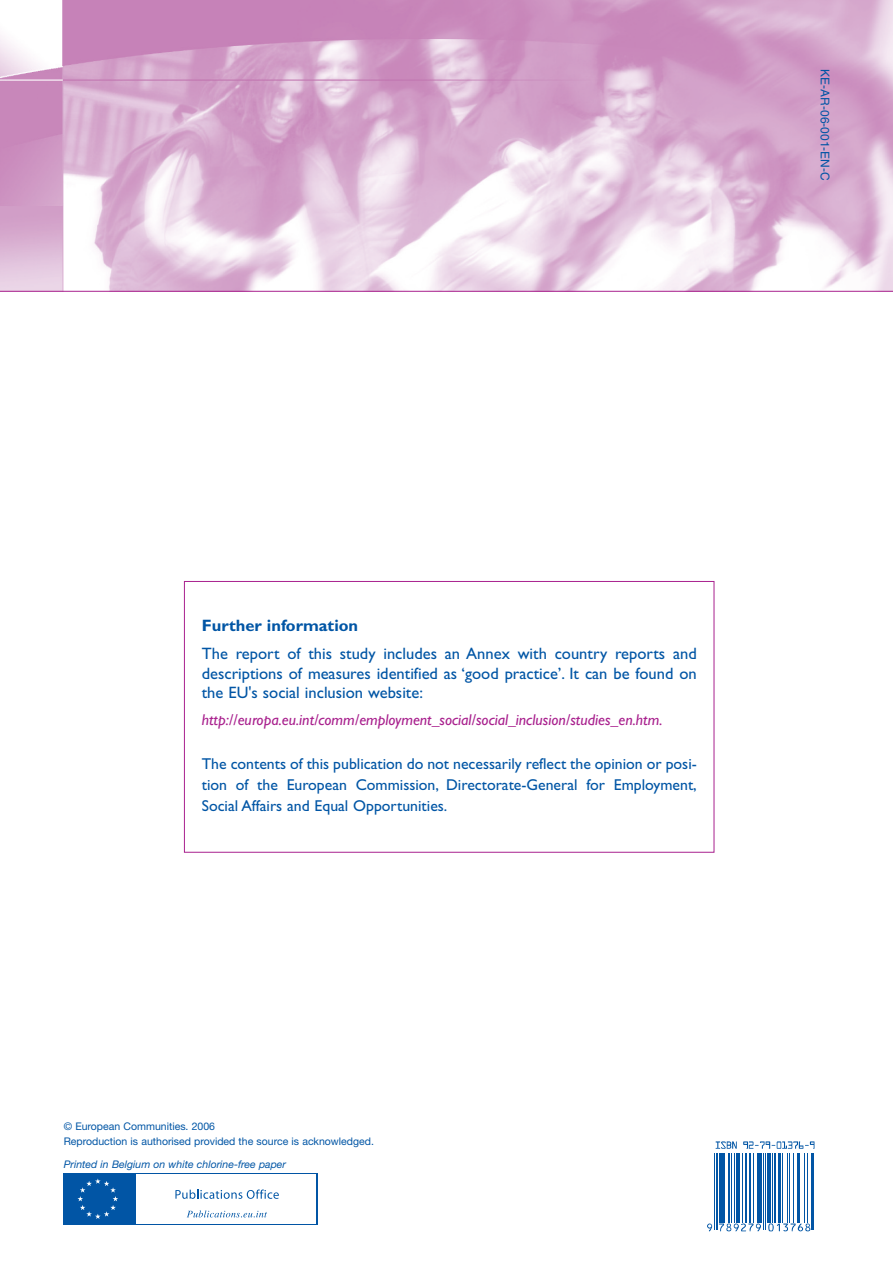
<style>
.page{position:relative;width:893px;height:1263px;background:#fff}
.page>*{position:absolute;margin:0;border:0;box-sizing:border-box;transform-origin:0 0}
.t1{font:16.5px/19.8px "Gill Sans";color:#0155a5;text-align:justify}
.t2{font:700 16.5px "Gill Sans";color:#0155a5}
.t3{font:15.75px/21px "Gill Sans";color:#0155a5;text-align:justify}
.t4{font:italic 15.75px "Gill Sans";color:#a9218e}
.t5{font:12px "Helvetica";color:#0155a5}
.t6{font:10.5px/14.7px "Helvetica Neue";color:#0155a5}
.t7{font:italic 10.5px "Helvetica Neue";color:#0155a5}
</style>
<div class="page">
<img style="left:0;top:0;width:893px;height:291px">
<hr style="left:715px;top:1153px;width:1px;height:76px;background:#0155a5">
<hr style="left:716px;top:1153px;width:1px;height:76px;background:#0155a5">
<hr style="left:719px;top:1153px;width:3px;height:70px;background:#0155a5">
<hr style="left:723px;top:1153px;width:2px;height:70px;background:#0155a5">
<hr style="left:728px;top:1153px;width:1px;height:70px;background:#0155a5">
<hr style="left:731px;top:1153px;width:1px;height:70px;background:#0155a5">
<hr style="left:735px;top:1153px;width:1px;height:70px;background:#0155a5">
<hr style="left:736px;top:1153px;width:4px;height:70px;background:#0155a5">
<hr style="left:742px;top:1153px;width:1px;height:70px;background:#0155a5">
<hr style="left:745px;top:1153px;width:2px;height:70px;background:#0155a5">
<hr style="left:749px;top:1153px;width:1px;height:70px;background:#0155a5">
<hr style="left:753px;top:1153px;width:1px;height:70px;background:#0155a5">
<hr style="left:757px;top:1153px;width:2px;height:70px;background:#0155a5">
<hr style="left:760px;top:1153px;width:2px;height:70px;background:#0155a5">
<hr style="left:763px;top:1153px;width:1px;height:76px;background:#0155a5">
<hr style="left:765px;top:1153px;width:1px;height:76px;background:#0155a5">
<hr style="left:767px;top:1153px;width:3px;height:70px;background:#0155a5">
<hr style="left:772px;top:1153px;width:1px;height:70px;background:#0155a5">
<hr style="left:774px;top:1153px;width:2px;height:70px;background:#0155a5">
<hr style="left:779px;top:1153px;width:2px;height:70px;background:#0155a5">
<hr style="left:782px;top:1153px;width:1px;height:70px;background:#0155a5">
<hr style="left:787px;top:1153px;width:1px;height:70px;background:#0155a5">
<hr style="left:789px;top:1153px;width:1px;height:70px;background:#0155a5">
<hr style="left:793px;top:1153px;width:1px;height:70px;background:#0155a5">
<hr style="left:797px;top:1153px;width:1px;height:70px;background:#0155a5">
<hr style="left:798px;top:1153px;width:2px;height:70px;background:#0155a5">
<hr style="left:804px;top:1153px;width:1px;height:70px;background:#0155a5">
<hr style="left:807px;top:1153px;width:1px;height:70px;background:#0155a5">
<hr style="left:811px;top:1153px;width:1px;height:76px;background:#0155a5">
<hr style="left:813px;top:1153px;width:1px;height:76px;background:#0155a5">
<svg style="left:715px;top:1141px;width:22px;height:8px"></svg>
<svg style="left:743px;top:1141px;width:71px;height:8px"></svg>
<svg style="left:707px;top:1223px;width:5px;height:8px"></svg>
<svg style="left:719px;top:1223px;width:42px;height:8px"></svg>
<svg style="left:768px;top:1223px;width:42px;height:8px"></svg>
<div style="left:184px;top:581px;width:530px;height:272px;border:1px solid #a9218e"></div>
<div style="left:64px;top:1173px;width:253px;height:52px;background:#0155a5"></div>
<div style="left:137px;top:1174px;width:179px;height:49px;background:#fff"></div>
<svg style="left:175px;top:1189px;width:104px;height:10px"></svg>
<svg style="left:187px;top:1210px;width:80px;height:7px"></svg>
<svg style="left:78px;top:1178px;width:40px;height:41px"></svg>
<hr style="left:0;top:291px;width:893px;height:1px;background:#a9218e">
<p class="t5" style="left:829px;top:69px;width:113px;rotate:90deg">KE-AR-06-001-EN-C</p>
<p class="t2" style="left:202px;top:619px;width:158px">Further information</p>
<p class="t1" style="left:202px;top:645px;width:496px">The report of this study includes an Annex with country reports and descriptions of measures identified as ‘good practice’. It can be found on the EU's social inclusion website:</p>
<p class="t4" style="left:202px;top:714px;width:462px">http://europa.eu.int/comm/employment_social/social_inclusion/studies_en.htm.</p>
<p class="t3" style="left:202px;top:754px;width:497px">The contents of this publication do not necessarily reflect the opinion or posi&shy;tion of the European Commission, Directorate-General for Employment, Social Affairs and Equal Opportunities.</p>
<p class="t6" style="left:64px;top:1119px;width:312px">© European Communities. 2006<br>Reproduction is authorised provided the source is acknowledged.</p>
<p class="t7" style="left:64px;top:1158px;width:224px">Printed in Belgium on white chlorine-free paper</p>
</div>
